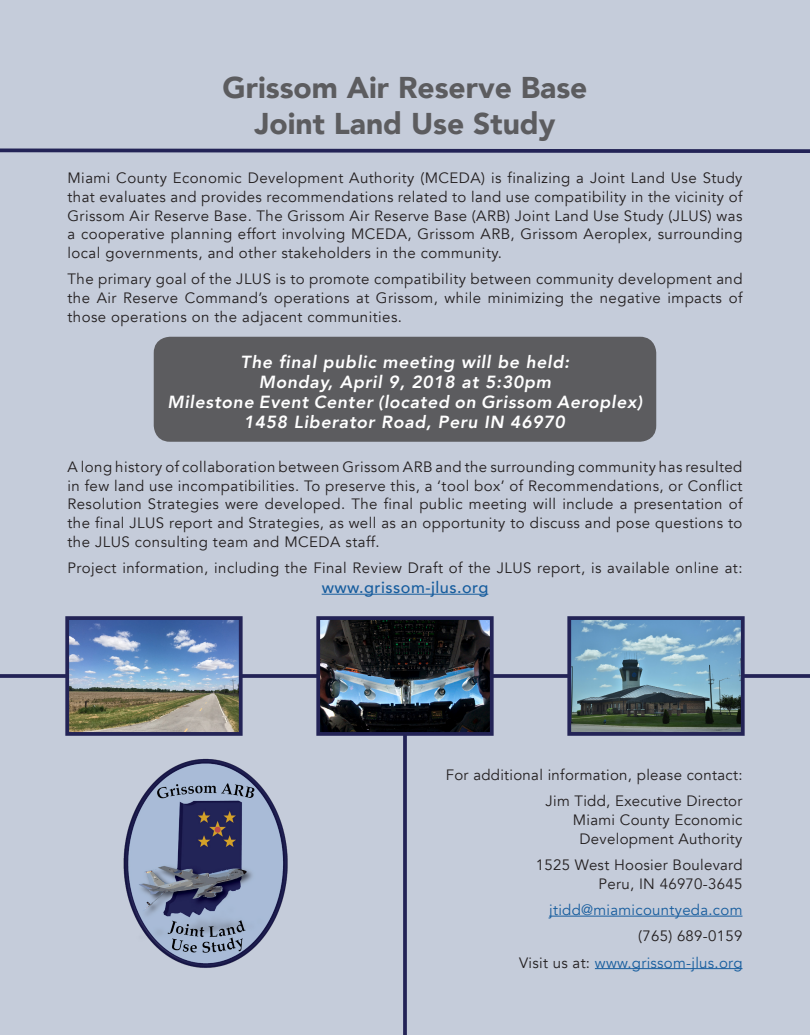
<style>
.page{position:relative;width:810px;height:1035px;background:#c5ccda}
.page>*{position:absolute;margin:0;border:0;box-sizing:border-box;transform-origin:0 0}
.t1{font:900 30px "Avenir";color:#5c5c5f}
.t2{font:italic 800 17.5px "Avenir";letter-spacing:.04em;color:#fff}
.t3{font:500 16.25px "Avenir";letter-spacing:.03em;color:#175d9e}
.t4{font:15px/18.8px "Avenir";letter-spacing:.03em;color:#231f20;text-align:justify}
.t5{font:15px "Avenir";letter-spacing:.02em;color:#175d9e}
.s1{color:#231f20}
</style>
<div class="page">
<svg style="left:0;top:148px;width:810px;height:5px"></svg>
<hr style="left:322px;top:594px;width:166px;height:1px;background:#175d9e">
<div style="left:155px;top:338px;width:500px;height:103px;background:#5c5c5f;border-radius:15px"></div>
<div style="left:154px;top:337px;width:502px;height:105px;border:2px solid #5c5c5f;border-radius:15px"></div>
<hr style="left:549px;top:916px;width:194px;height:1px;background:#175d9e">
<hr style="left:595px;top:968px;width:147px;height:1px;background:#175d9e">
<hr style="left:403px;top:734px;width:4px;height:301px;background:#2c2d5e">
<img style="left:123px;top:758px;width:165px;height:210px">
<img style="left:572px;top:621px;width:168px;height:110px">
<div style="left:567px;top:616px;width:178px;height:120px;border:4px solid #232356"></div>
<img style="left:321px;top:621px;width:168px;height:110px">
<div style="left:316px;top:616px;width:178px;height:120px;border:4px solid #232356"></div>
<img style="left:70px;top:621px;width:168px;height:110px">
<div style="left:65px;top:616px;width:178px;height:120px;border:4px solid #232356"></div>
<svg style="left:241px;top:674px;width:77px;height:4px"></svg>
<svg style="left:492px;top:674px;width:77px;height:4px"></svg>
<svg style="left:0;top:674px;width:68px;height:4px"></svg>
<svg style="left:742px;top:674px;width:68px;height:4px"></svg>
<p class="t1" style="left:223px;top:61px;width:366px">Grissom Air Reserve Base</p>
<p class="t1" style="left:254px;top:97px;width:303px">Joint Land Use Study</p>
<p class="t4" style="left:68px;top:169px;width:677px">Miami County Economic Development Authority (MCEDA) is finalizing a Joint Land Use Study that evaluates and provides recommendations related to land use compatibility in the vicinity of Grissom Air Reserve Base. The Grissom Air Reserve Base (ARB) Joint Land Use Study (JLUS) was a cooperative planning effort involving MCEDA, Grissom ARB, Grissom Aeroplex, surrounding local governments, and other stakeholders in the community.</p>
<p class="t4" style="left:68px;top:270px;width:677px">The primary goal of the JLUS is to promote compatibility between community development and the Air Reserve Command’s operations at Grissom, while minimizing the negative impacts of those operations on the adjacent communities.</p>
<p class="t2" style="left:241px;top:352px;width:330px">The final public meeting will be held:</p>
<p class="t2" style="left:259px;top:372px;width:294px">Monday, April 9, 2018 at 5:30pm</p>
<p class="t2" style="left:167px;top:392px;width:476px">Milestone Event Center (located on Grissom Aeroplex)</p>
<p class="t2" style="left:244px;top:412px;width:323px">1458 Liberator Road, Peru IN 46970</p>
<p class="t4" style="left:68px;top:457px;width:676px">A long history of collaboration between Grissom ARB and the surrounding community has resulted in few land use incompatibilities. To preserve this, a ‘tool box’ of Recommendations, or Conflict Resolution Strategies were developed. The final public meeting will include a presentation of the final JLUS report and Strategies, as well as an opportunity to discuss and pose questions to the JLUS consulting team and MCEDA staff.</p>
<p class="t4" style="left:68px;top:559px;width:677px">Project information, including the Final Review Draft of the JLUS report, is available online at:</p>
<p class="t3" style="left:322px;top:573px;width:168px">www.grissom-jlus.org</p>
<p class="t4" style="left:446px;top:766px;width:298px">For additional information, please contact:</p>
<p class="t4" style="left:546px;top:792px;width:198px">Jim Tidd, Executive Director</p>
<p class="t4" style="left:573px;top:811px;width:171px">Miami County Economic</p>
<p class="t4" style="left:580px;top:829px;width:164px">Development Authority</p>
<p class="t4" style="left:536px;top:856px;width:208px">1525 West Hoosier Boulevard</p>
<p class="t4" style="left:599px;top:874px;width:145px">Peru, IN 46970-3645</p>
<p class="t5" style="left:549px;top:901px;width:195px">jtidd@miamicountyeda.com</p>
<p class="t4" style="left:638px;top:927px;width:106px">(765) 689-0159</p>
<p class="t5" style="left:519px;top:953px;width:225px"><span class="s1">Visit us at:</span> www.grissom-jlus.org</p>
</div>
